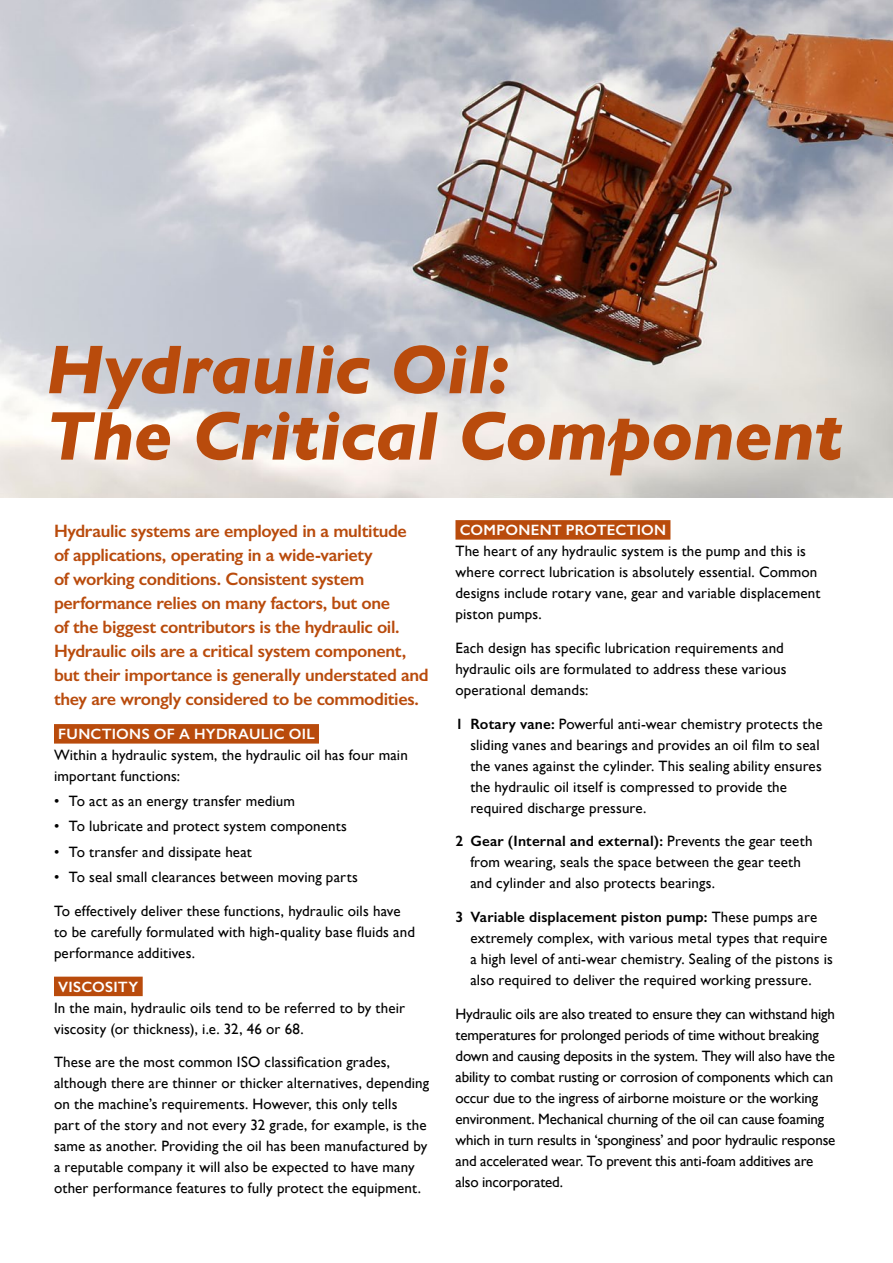
<style>
.page{position:relative;width:893px;height:1263px;background:#fff}
.page>*{position:absolute;margin:0;border:0;box-sizing:border-box;transform-origin:0 0}
.t1{font:italic 700 69.9px/66.4px "Gill Sans";letter-spacing:-.005em;color:#b94b0c}
.t2{font:600 18px/24px "Gill Sans";letter-spacing:-.02em;color:#b94b0c}
.t3{font:15px/21px "Gill Sans";letter-spacing:.005em;color:#000}
.t4{font:600 15px "Gill Sans";letter-spacing:.015em;color:#fff}
.s1{font-weight:600}
</style>
<div class="page">
<div style="left:54px;top:724px;width:265px;height:19px;background:#b94b0c"></div>
<div style="left:54px;top:977px;width:89px;height:19px;background:#b94b0c"></div>
<div style="left:455px;top:520px;width:215px;height:20px;background:#b94b0c"></div>
<img style="left:0;top:0;width:893px;height:497px">
<p class="t1" style="left:45px;top:336px;width:799px">Hydraulic Oil:<br>The Critical Component</p>
<p class="t2" style="left:54px;top:519px;width:376px">Hydraulic systems are employed in a multitude<br>of applications, operating in a wide-variety<br>of working conditions. Consistent system performance relies on many factors, but one<br>of the biggest contributors is the hydraulic oil.<br>Hydraulic oils are a critical system component, but their importance is generally understated and they are wrongly considered to be commodities.</p>
<p class="t4" style="left:58px;top:725px;width:258px">FUNCTIONS OF A HYDRAULIC OIL</p>
<p class="t3" style="left:54px;top:744px;width:355px">Within a hydraulic system, the hydraulic oil has four main important functions:</p>
<p class="t3" style="left:54px;top:790px;width:243px">• To act as an energy transfer medium</p>
<p class="t3" style="left:54px;top:816px;width:294px">• To lubricate and protect system components</p>
<p class="t3" style="left:54px;top:841px;width:199px">• To transfer and dissipate heat</p>
<p class="t3" style="left:54px;top:866px;width:305px">• To seal small clearances between moving parts</p>
<p class="t3" style="left:54px;top:900px;width:362px">To effectively deliver these functions, hydraulic oils have to be carefully formulated with high-quality base fluids and performance additives.</p>
<p class="t4" style="left:58px;top:977px;width:82px">VISCOSITY</p>
<p class="t3" style="left:54px;top:997px;width:353px">In the main, hydraulic oils tend to be referred to by their viscosity (or thickness), i.e. 32, 46 or 68.</p>
<p class="t3" style="left:54px;top:1051px;width:377px">These are the most common ISO classification grades, although there are thinner or thicker alternatives, depending on the machine’s requirements. However, this only tells<br>part of the story and not every 32 grade, for example, is the same as another. Providing the oil has been manufactured by a reputable company it will also be expected to have many other performance features to fully protect the equipment.</p>
<p class="t4" style="left:460px;top:521px;width:208px">COMPONENT PROTECTION</p>
<p class="t3" style="left:455px;top:540px;width:366px">The heart of any hydraulic system is the pump and this is where correct lubrication is absolutely essential. Common designs include rotary vane, gear and variable displacement piston pumps.</p>
<p class="t3" style="left:455px;top:637px;width:333px">Each design has specific lubrication requirements and hydraulic oils are formulated to address these various operational demands:</p>
<p class="t3" style="left:470px;top:713px;width:354px;text-indent:-15px"><span class="s1">1 Rotary vane:</span> Powerful anti-wear chemistry protects the sliding vanes and bearings and provides an oil film to seal the vanes against the cylinder. This sealing ability ensures the hydraulic oil itself is compressed to provide the required discharge pressure.</p>
<p class="t3" style="left:470px;top:831px;width:344px;text-indent:-15px"><span class="s1">2 Gear (Internal and external):</span> Prevents the gear teeth from wearing, seals the space between the gear teeth and cylinder and also protects bearings.</p>
<p class="t3" style="left:470px;top:906px;width:364px;text-indent:-15px"><span class="s1">3 Variable displacement piston pump:</span> These pumps are extremely complex, with various metal types that require a high level of anti-wear chemistry. Sealing of the pistons is also required to deliver the required working pressure.</p>
<p class="t3" style="left:455px;top:1003px;width:381px">Hydraulic oils are also treated to ensure they can withstand high temperatures for prolonged periods of time without breaking down and causing deposits in the system. They will also have the ability to combat rusting or corrosion of components which can occur due to the ingress of airborne moisture or the working environment. Mechanical churning of the oil can cause foaming which in turn results in ‘sponginess’ and poor hydraulic response and accelerated wear. To prevent this anti-foam additives are also incorporated.</p>
</div>
